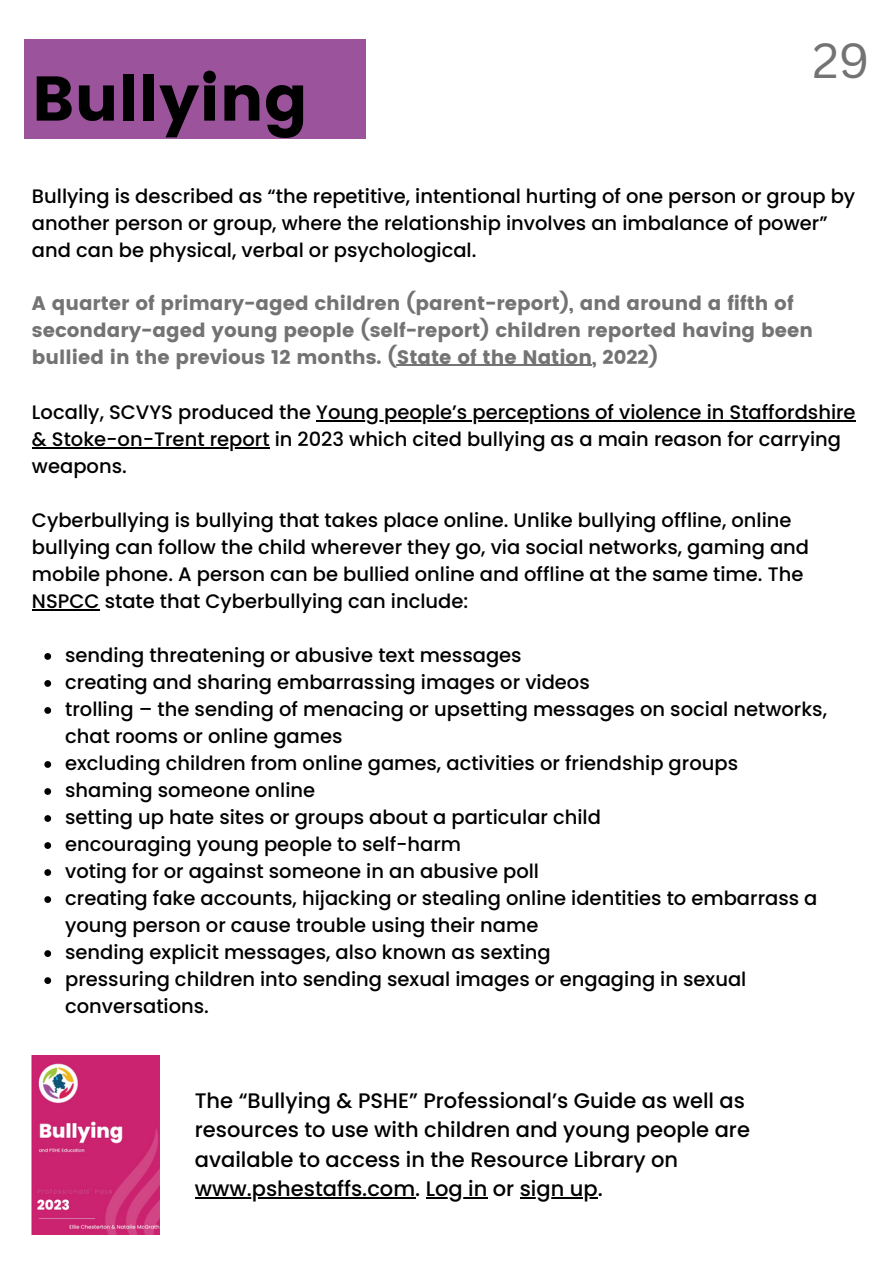
<style>
.page{position:relative;width:893px;height:1264px;background:#fff}
.page>*{position:absolute;margin:0;border:0;box-sizing:border-box;transform-origin:0 0}
.t1{font:63px "Poppins";color:#000}
.t2{font:48px "Canva Sans";color:#737373}
.t3{font:500 21px/29.2px "Poppins";color:#000}
.t4{font:500 19.5px/27px "Poppins";color:#000}
.t5{font:19.5px/27px "Poppins";color:#737373}
</style>
<div class="page">
<div style="left:24px;top:40px;width:341px;height:99px;background:#9b549c"></div>
<img style="left:32px;top:1055px;width:127px;height:179px">
<hr style="left:397px;top:365px;width:195px;height:1px;background:#737373">
<hr style="left:316px;top:420px;width:539px;height:1px;background:#000">
<hr style="left:32px;top:447px;width:237px;height:1px;background:#000">
<hr style="left:32px;top:609px;width:68px;height:1px;background:#000">
<svg style="left:44px;top:653px;width:7px;height:6px"></svg>
<svg style="left:44px;top:680px;width:7px;height:6px"></svg>
<svg style="left:44px;top:707px;width:7px;height:6px"></svg>
<svg style="left:44px;top:761px;width:7px;height:6px"></svg>
<svg style="left:44px;top:788px;width:7px;height:6px"></svg>
<svg style="left:44px;top:815px;width:7px;height:6px"></svg>
<svg style="left:44px;top:842px;width:7px;height:6px"></svg>
<svg style="left:44px;top:869px;width:7px;height:6px"></svg>
<svg style="left:44px;top:896px;width:7px;height:6px"></svg>
<svg style="left:44px;top:950px;width:7px;height:6px"></svg>
<svg style="left:44px;top:977px;width:7px;height:6px"></svg>
<hr style="left:195px;top:1196px;width:220px;height:1px;background:#000">
<hr style="left:425px;top:1196px;width:62px;height:1px;background:#000">
<hr style="left:519px;top:1196px;width:78px;height:1px;background:#000">
<h1 class="t1" style="left:32px;top:62px;width:277px">Bullying</h1>
<h2 class="t2" style="left:812px;top:27px;width:59px">29</h2>
<p class="t4" style="left:32px;top:182px;width:824px">Bullying is described as “the repetitive, intentional hurting of one person or group by another person or group, where the relationship involves an imbalance of power” and can be physical, verbal or psychological.</p>
<p class="t5" style="left:32px;top:289px;width:782px">A quarter of primary-aged children (parent-report), and around a fifth of secondary-aged young people (self-report) children reported having been bullied in the previous 12 months. (State of the Nation, 2022)</p>
<p class="t4" style="left:32px;top:398px;width:825px">Locally, SCVYS produced the Young people’s perceptions of violence in Staffordshire &amp; Stoke-on-Trent report in 2023 which cited bullying as a main reason for carrying weapons.</p>
<p class="t4" style="left:32px;top:506px;width:778px">Cyberbullying is bullying that takes place online. Unlike bullying offline, online bullying can follow the child wherever they go, via social networks, gaming and mobile phone. A person can be bullied online and offline at the same time. The NSPCC state that Cyberbullying can include:</p>
<p class="t4" style="left:65px;top:641px;width:763px">sending threatening or abusive text messages<br>creating and sharing embarrassing images or videos<br>trolling – the sending of menacing or upsetting messages on social networks, chat rooms or online games<br>excluding children from online games, activities or friendship groups shaming someone online<br>setting up hate sites or groups about a particular child<br>encouraging young people to self-harm<br>voting for or against someone in an abusive poll<br>creating fake accounts, hijacking or stealing online identities to embarrass a young person or cause trouble using their name<br>sending explicit messages, also known as sexting<br>pressuring children into sending sexual images or engaging in sexual conversations.</p>
<p class="t3" style="left:195px;top:1085px;width:556px">The “Bullying &amp; PSHE” Professional’s Guide as well as resources to use with children and young people are available to access in the Resource Library on www.pshestaffs.com. Log in or sign up.</p>
</div>
